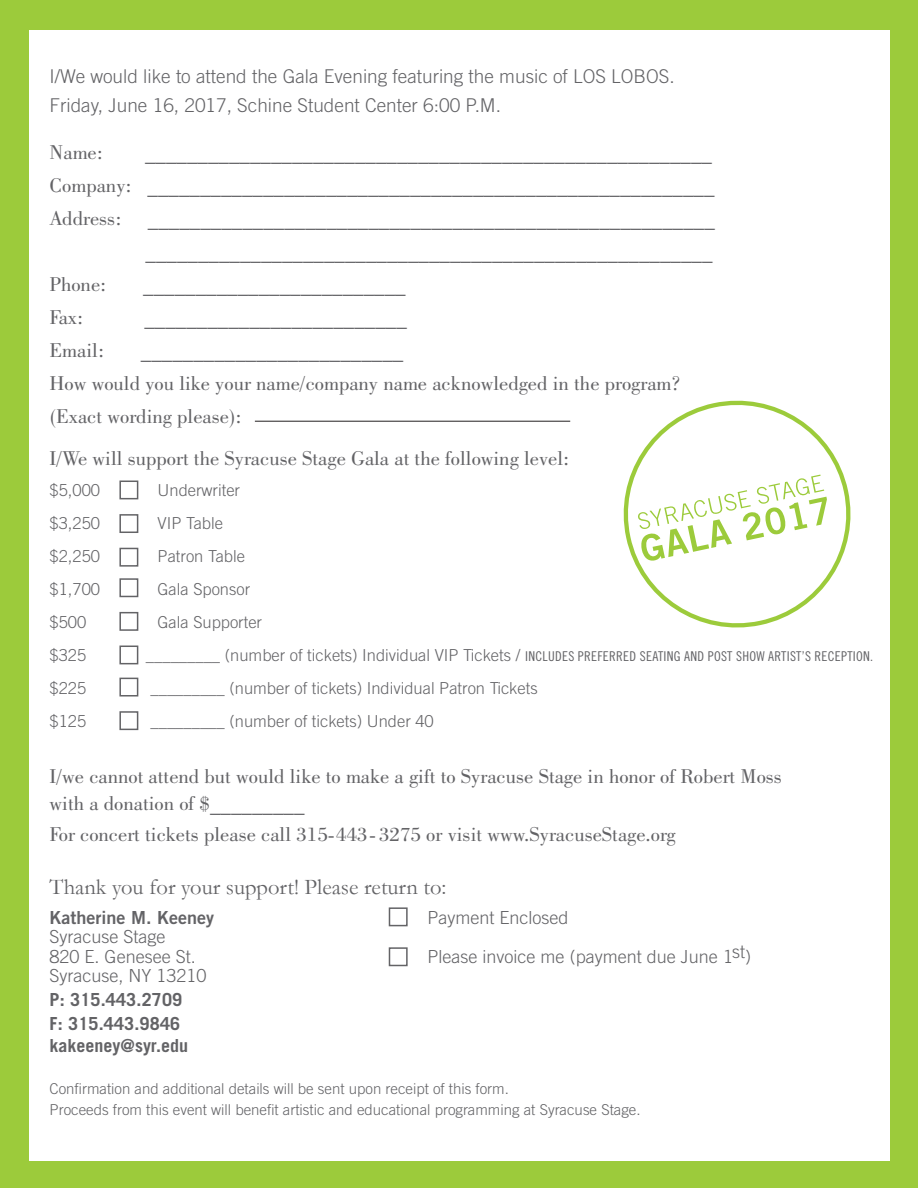
<style>
.page{position:relative;width:918px;height:1188px;background:#9ccb3b}
.page>*{position:absolute;margin:0;border:0;box-sizing:border-box;transform-origin:0 0}
.t1{font:22.5px "Garamond";color:#636366}
.t2{font:21px "Bodoni BT";color:#636366}
.t3{font:300 19.05px "Trade Gothic LT Std";color:#636366}
.t4{font:300 18px "Trade Gothic";color:#636366}
.t5{font:700 18px "Trade Gothic";letter-spacing:.01em;color:#636366}
.t6{font:18px "Trade Gothic Bold Two";color:#636366}
.t7{font:300 16.5px "Trade Gothic";color:#636366}
.t8{font:300 15px "Trade Gothic";color:#636366}
.t9{font:13.5px "Trade Gothic Cond Eighteen";letter-spacing:.02em;color:#636366}
.s1{font-family:"Trade Gothic";font-weight:300;font-size:16.5px}
</style>
<div class="page">
<div style="left:29px;top:30px;width:860px;height:1131px;background:#fff"></div>
<div style="left:119px;top:481px;width:19px;height:18px;border:2px solid #636366"></div>
<div style="left:119px;top:514px;width:19px;height:19px;border:2px solid #636366"></div>
<div style="left:119px;top:548px;width:19px;height:19px;border:2px solid #636366"></div>
<div style="left:119px;top:578px;width:19px;height:19px;border:2px solid #636366"></div>
<div style="left:119px;top:612px;width:19px;height:19px;border:2px solid #636366"></div>
<div style="left:119px;top:646px;width:19px;height:18px;border:2px solid #636366"></div>
<div style="left:119px;top:678px;width:19px;height:19px;border:2px solid #636366"></div>
<div style="left:119px;top:711px;width:19px;height:19px;border:2px solid #636366"></div>
<div style="left:389px;top:907px;width:19px;height:19px;border:2px solid #636366"></div>
<div style="left:389px;top:947px;width:19px;height:19px;border:2px solid #636366"></div>
<svg style="left:623px;top:400px;width:228px;height:228px"></svg>
<svg style="left:638px;top:475px;width:189px;height:87px"></svg>
<hr style="left:255px;top:421px;width:315px;height:1px;background:#231f20">
<p class="t3" style="left:50px;top:65px;width:626px">I/We would like to attend the Gala Evening featuring the music of LOS LOBOS.</p>
<p class="t3" style="left:50px;top:94px;width:453px">Friday, June 16, 2017, Schine Student Center 6:00 P.M.</p>
<p class="t2" style="left:50px;top:139px;width:55px">Name:</p>
<p class="t2" style="left:145px;top:139px;width:569px">______________________________________________________</p>
<p class="t2" style="left:50px;top:172px;width:666px">Company: ______________________________________________________</p>
<p class="t2" style="left:50px;top:205px;width:73px">Address:</p>
<p class="t2" style="left:148px;top:205px;width:568px">______________________________________________________</p>
<p class="t2" style="left:146px;top:238px;width:568px">______________________________________________________</p>
<p class="t2" style="left:50px;top:271px;width:58px">Phone:</p>
<p class="t2" style="left:143px;top:271px;width:264px">_________________________</p>
<p class="t2" style="left:50px;top:304px;width:35px">Fax:</p>
<p class="t2" style="left:144px;top:304px;width:264px">_________________________</p>
<p class="t2" style="left:50px;top:337px;width:56px">Email:</p>
<p class="t2" style="left:141px;top:337px;width:264px">_________________________</p>
<p class="t2" style="left:50px;top:370px;width:633px">How would you like your name/company name acknowledged in the program?</p>
<p class="t2" style="left:50px;top:403px;width:194px">(Exact wording please):</p>
<p class="t2" style="left:50px;top:445px;width:521px">I/We will support the Syracuse Stage Gala at the following level:</p>
<p class="t7" style="left:50px;top:480px;width:52px">$5,000</p>
<p class="t7" style="left:158px;top:480px;width:84px">Underwriter</p>
<p class="t7" style="left:50px;top:513px;width:52px">$3,250</p>
<p class="t7" style="left:158px;top:513px;width:67px">VIP Table</p>
<p class="t7" style="left:50px;top:546px;width:52px">$2,250</p>
<p class="t7" style="left:158px;top:546px;width:89px">Patron Table</p>
<p class="t7" style="left:50px;top:579px;width:52px">$1,700</p>
<p class="t7" style="left:158px;top:579px;width:94px">Gala Sponsor</p>
<p class="t7" style="left:50px;top:612px;width:38px">$500</p>
<p class="t7" style="left:158px;top:612px;width:106px">Gala Supporter</p>
<p class="t7" style="left:50px;top:645px;width:38px">$325</p>
<p class="t9" style="left:146px;top:648px;width:729px"><span class="s1">_________ (number of tickets) Individual VIP Tickets /</span> INCLUDES PREFERRED SEATING AND POST SHOW ARTIST’S RECEPTION.</p>
<p class="t7" style="left:50px;top:678px;width:38px">$225</p>
<p class="t7" style="left:151px;top:678px;width:389px">_________ (number of tickets) Individual Patron Tickets</p>
<p class="t7" style="left:50px;top:711px;width:38px">$125</p>
<p class="t7" style="left:151px;top:711px;width:285px">_________ (number of tickets) Under 40</p>
<p class="t2" style="left:50px;top:763px;width:734px">I/we cannot attend but would like to make a gift to Syracuse Stage in honor of Robert Moss</p>
<p class="t2" style="left:50px;top:790px;width:256px">with a donation of $_________</p>
<p class="t2" style="left:50px;top:821px;width:628px">For concert tickets please call 315-443- 3275 or visit www.SyracuseStage.org</p>
<p class="t1" style="left:50px;top:873px;width:398px">Thank you for your support! Please return to:</p>
<p class="t6" style="left:50px;top:906px;width:166px">Katherine M. Keeney</p>
<p class="t4" style="left:428px;top:906px;width:143px">Payment Enclosed</p>
<p class="t4" style="left:50px;top:926px;width:118px">Syracuse Stage</p>
<p class="t4" style="left:50px;top:945px;width:148px">820 E. Genesee St.</p>
<p class="t4" style="left:428px;top:945px;width:325px">Please invoice me (payment due June 1st)</p>
<p class="t4" style="left:50px;top:965px;width:159px">Syracuse, NY 13210</p>
<p class="t5" style="left:50px;top:989px;width:134px">P: 315.443.2709</p>
<p class="t5" style="left:50px;top:1013px;width:132px">F: 315.443.9846</p>
<p class="t5" style="left:50px;top:1034px;width:140px">kakeeney@syr.edu</p>
<p class="t8" style="left:50px;top:1079px;width:461px">Confirmation and additional details will be sent upon receipt of this form.</p>
<p class="t8" style="left:50px;top:1100px;width:592px">Proceeds from this event will benefit artistic and educational programming at Syracuse Stage.</p>
</div>
